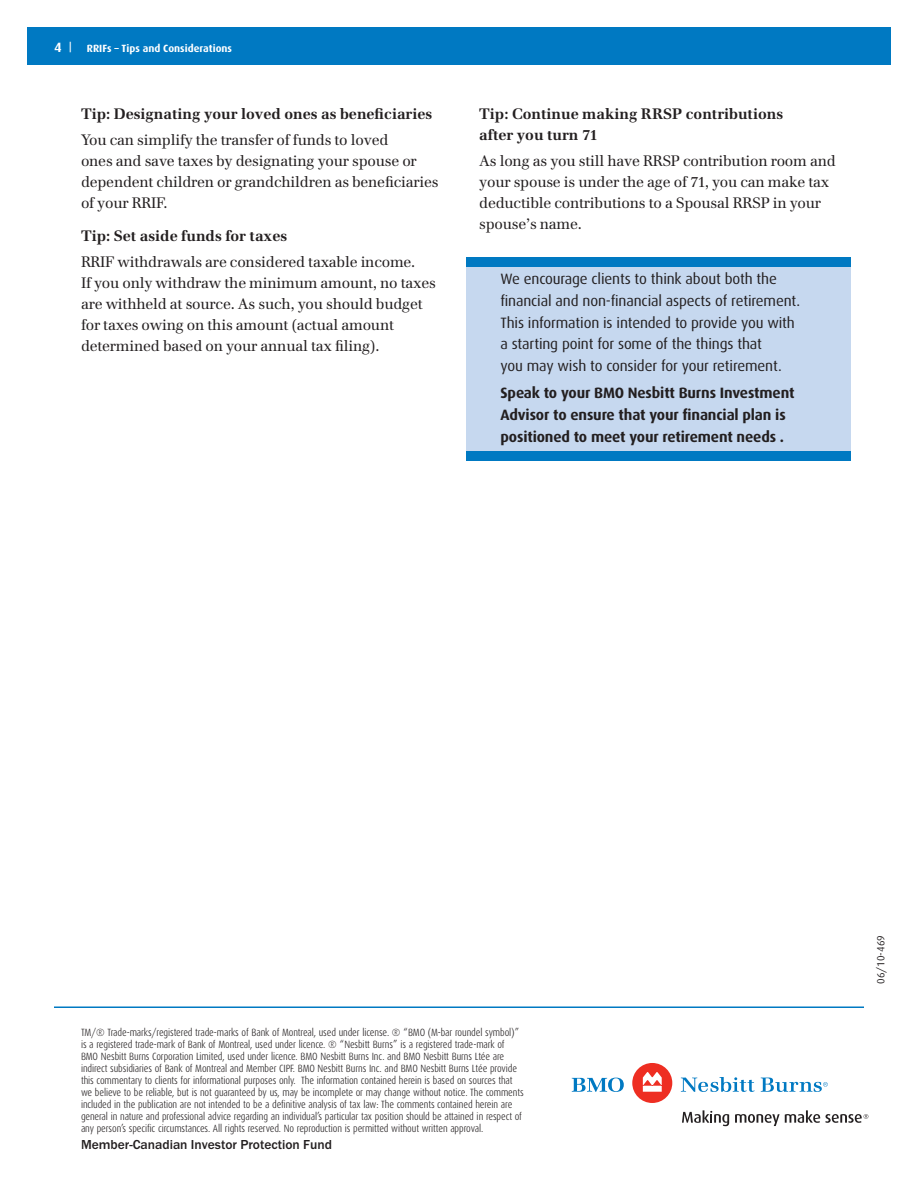
<style>
.page{position:relative;width:918px;height:1188px;background:#fff}
.page>*{position:absolute;margin:0;border:0;box-sizing:border-box;transform-origin:0 0}
.t1{font:15px/21px "Emona";letter-spacing:-.015em;color:#231f20}
.t2{font:15px/21.8px "Dax";letter-spacing:-.01em;color:#231f20}
.t3{font:700 15px/21px "Emona";color:#231f20}
.t4{font:700 15px/21.8px "Dax";letter-spacing:-.01em;color:#231f20}
.t5{font:500 13.5px "Franklin Gothic Itc T";color:#231f20}
.t6{font:700 13.5px "Dax";color:#fff}
.t7{font:300 10.5px/12px "Dax Condensed";letter-spacing:-.01em;color:#231f20}
.t8{font:700 10.5px "Dax";color:#fff}
.t9{font:10.5px "Dax";color:#231f20}
.s1{font-weight:500;font-size:10.5px}
</style>
<div class="page">
<div style="left:466px;top:265px;width:384px;height:194px;background:#c6d8ef"></div>
<hr style="left:54px;top:1006px;width:810px;height:2px;background:#0079c2">
<div style="left:466px;top:452px;width:384px;height:9px;background:#0079c2"></div>
<div style="left:466px;top:258px;width:384px;height:9px;background:#0079c2"></div>
<div style="left:27px;top:27px;width:864px;height:38px;background:#0079c2"></div>
<svg style="left:682px;top:1110px;width:47px;height:16px"></svg>
<svg style="left:735px;top:1110px;width:133px;height:16px"></svg>
<svg style="left:572px;top:1078px;width:52px;height:14px"></svg>
<div style="left:632px;top:1063px;width:40px;height:40px;background:#ee2e22;border-radius:50%"></div>
<svg style="left:643px;top:1072px;width:19px;height:20px"></svg>
<svg style="left:681px;top:1077px;width:74px;height:15px"></svg>
<svg style="left:761px;top:1078px;width:67px;height:14px"></svg>
<p class="t6" style="left:54px;top:40px;width:19px">4 <span class="s1">|</span></p>
<p class="t8" style="left:87px;top:42px;width:147px">RRIFs – Tips and Considerations</p>
<p class="t3" style="left:81px;top:104px;width:353px">Tip: Designating your loved ones as benefciaries</p>
<p class="t1" style="left:81px;top:129px;width:359px">You can simplify the transfer of funds to loved<br>ones and save taxes by designating your spouse or dependent children or grandchildren as benefciaries of your RRIF.</p>
<p class="t3" style="left:81px;top:226px;width:208px">Tip: Set aside funds for taxes</p>
<p class="t1" style="left:81px;top:251px;width:357px">RRIF withdrawals are considered taxable income.<br>If you only withdraw the minimum amount, no taxes are withheld at source. As such, you should budget for taxes owing on this amount (actual amount determined based on your annual tax fling).</p>
<p class="t3" style="left:479px;top:104px;width:305px">Tip: Continue making RRSP contributions after you turn 71</p>
<p class="t1" style="left:479px;top:150px;width:358px">As long as you still have RRSP contribution room and your spouse is under the age of 71, you can make tax deductible contributions to a Spousal RRSP in your spouse’s name.</p>
<p class="t2" style="left:501px;top:268px;width:301px">We encourage clients to think about both the financial and non-financial aspects of retirement.<br>This information is intended to provide you with a starting point for some of the things that<br>you may wish to consider for your retirement.</p>
<p class="t4" style="left:501px;top:382px;width:296px">Speak to your BMO Nesbitt Burns Investment<br>Advisor to ensure that your financial plan is positioned to meet your retirement needs .</p>
<p class="t7" style="left:81px;top:1027px;width:444px">TM/® Trade-marks/registered trade-marks of Bank of Montreal, used under license. ® “BMO (M-bar roundel symbol)” is a registered trade-mark of Bank of Montreal, used under licence. ® “Nesbitt Burns” is a registered trade-mark of BMO Nesbitt Burns Corporation Limited, used under licence. BMO Nesbitt Burns Inc. and BMO Nesbitt Burns Ltée are indirect subsidiaries of Bank of Montreal and Member CIPF. BMO Nesbitt Burns Inc. and BMO Nesbitt Burns Ltée provide this commentary to clients for informational purposes only. The information contained herein is based on sources that we believe to be reliable, but is not guaranteed by us, may be incomplete or may change without notice. The comments included in the publication are not intended to be a definitive analysis of tax law: The comments contained herein are general in nature and professional advice regarding an individual’s particular tax position should be attained in respect of any person’s specific circumstances. All rights reserved. No reproduction is permitted without written approval.</p>
<p class="t5" style="left:81px;top:1136px;width:253px">Member-Canadian Investor Protection Fund</p>
<p class="t9" style="left:875px;top:984px;width:50px;rotate:-90deg">06/10-469</p>
</div>
